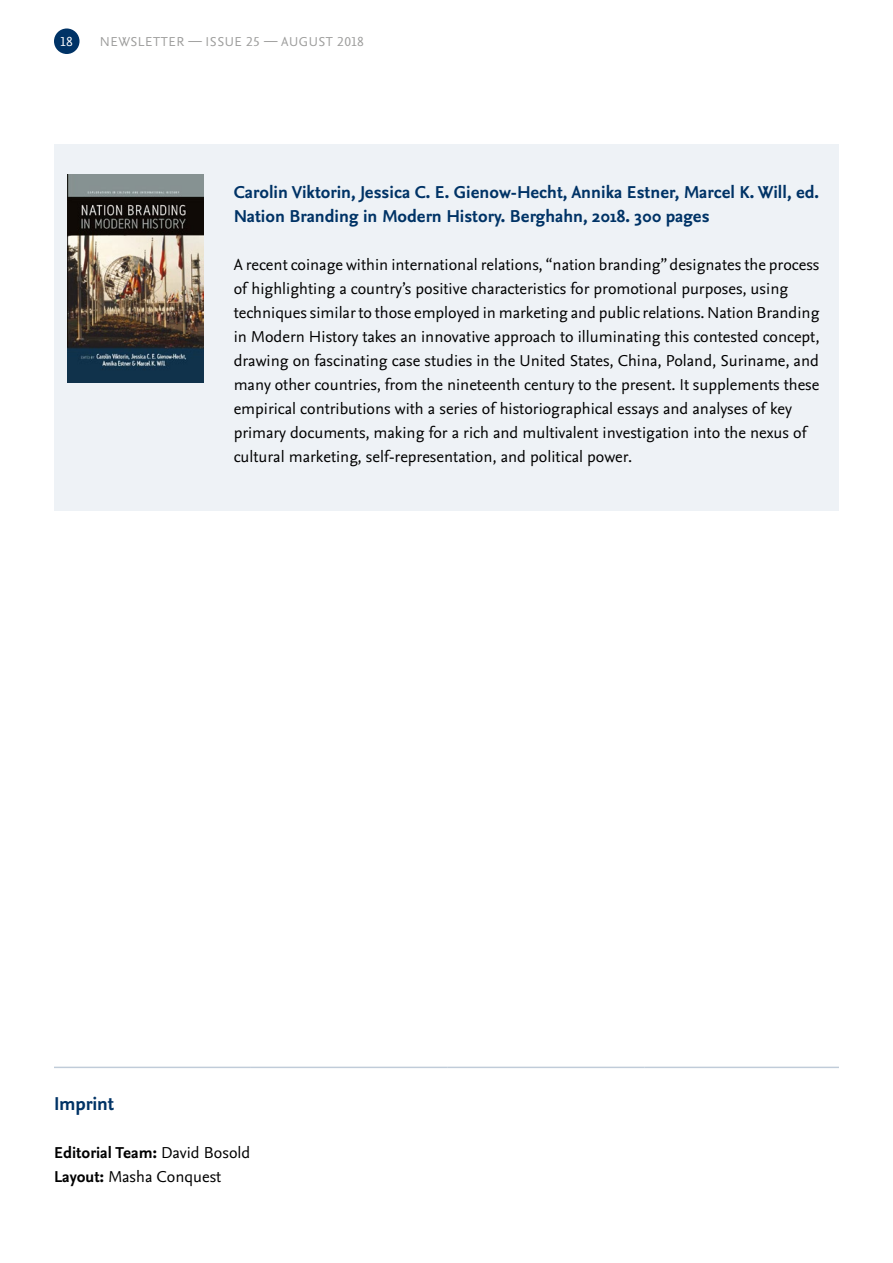
<style>
.page{position:relative;width:893px;height:1263px;background:#fff}
.page>*{position:absolute;margin:0;border:0;box-sizing:border-box;transform-origin:0 0}
.t1{font:700 19.5px "Nexus Sans Pro";letter-spacing:-.01em;color:#036}
.t2{font:700 18px/24px "Nexus Sans Pro";color:#036}
.t3{font:16.5px/24px "Nexus Sans Pro";color:#000}
.t4{font:13.5px "Nexus Sans Pro";letter-spacing:.04em;color:#9d9d9c}
.t5{font:13.5px "Nexus Sans Pro";color:#fff}
.s1{font-weight:700}
</style>
<div class="page">
<div style="left:54px;top:28px;width:26px;height:26px;background:#036;border-radius:50%"></div>
<hr style="left:645px;top:1067px;width:194px;height:1px;background:#036">
<hr style="left:448px;top:1067px;width:197px;height:1px;background:#036">
<hr style="left:251px;top:1067px;width:197px;height:1px;background:#036">
<hr style="left:54px;top:1067px;width:197px;height:1px;background:#036">
<div style="left:54px;top:144px;width:785px;height:366px;background:#eef2f6"></div>
<img style="left:68px;top:174px;width:135px;height:208px">
<p class="t5" style="left:61px;top:31px;width:14px">18</p>
<p class="t4" style="left:100px;top:32px;width:266px">NEWSLETTER — ISSUE 25 — AUGUST 2018</p>
<p class="t2" style="left:234px;top:179px;width:587px">Carolin Viktorin, Jessica C. E. Gienow-Hecht, Annika Estner, Marcel K. Will, ed.<br>Nation Branding in Modern History. Berghahn, 2018. 300 pages</p>
<p class="t3" style="left:234px;top:252px;width:587px">A recent coinage within international relations, “nation branding” designates the process of highlighting a country’s positive characteristics for promotional purposes, using techniques similar to those employed in marketing and public relations. Nation Branding in Modern History takes an innovative approach to illuminating this contested concept, drawing on fascinating case studies in the United States, China, Poland, Suriname, and many other countries, from the nineteenth century to the present. It supplements these empirical contributions with a series of historiographical essays and analyses of key primary documents, making for a rich and multivalent investigation into the nexus of cultural marketing, self-representation, and political power.</p>
<p class="t1" style="left:54px;top:1089px;width:62px">Imprint</p>
<p class="t3" style="left:54px;top:1140px;width:198px"><span class="s1">Editorial Team:</span> David Bosold<br><span class="s1">Layout:</span> Masha Conquest</p>
</div>
